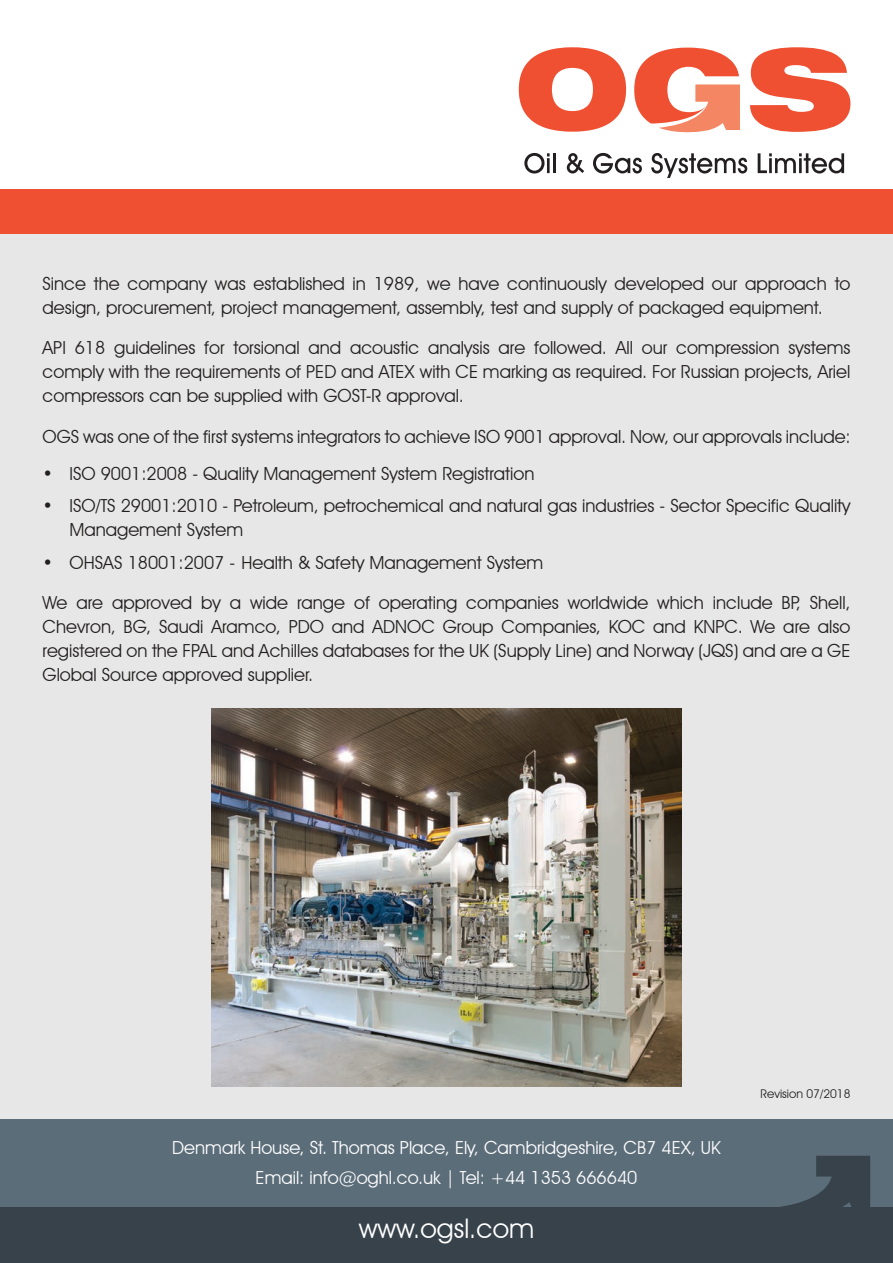
<style>
.page{position:relative;width:893px;height:1263px;background:#fff}
.page>*{position:absolute;margin:0;border:0;box-sizing:border-box;transform-origin:0 0}
.t1{font:27px "Avant Garde IT Cby BT";color:#fff}
.t2{font:18px/24px "Avant Garde IT Cby BT";color:#231f20}
.t3{font:18px/30.2px "Avant Garde IT Cby BT";color:#fff;text-align:center}
.t4{font:12px "Avant Garde IT Cby BT";color:#231f20}
</style>
<div class="page">
<div style="left:0;top:234px;width:893px;height:897px;background:#e6e7e6"></div>
<svg style="left:519px;top:47px;width:107px;height:85px"></svg>
<svg style="left:750px;top:47px;width:100px;height:85px"></svg>
<svg style="left:634px;top:48px;width:106px;height:85px"></svg>
<svg style="left:524px;top:153px;width:26px;height:20px"></svg>
<hr style="left:553px;top:153px;width:2px;height:20px;background:#231f20">
<svg style="left:567px;top:153px;width:17px;height:20px"></svg>
<svg style="left:593px;top:153px;width:49px;height:20px"></svg>
<svg style="left:651px;top:153px;width:96px;height:25px"></svg>
<svg style="left:758px;top:153px;width:86px;height:20px"></svg>
<div style="left:0;top:1119px;width:893px;height:89px;background:#5c6d7a"></div>
<div style="left:0;top:1208px;width:893px;height:55px;background:#37424a"></div>
<svg style="left:772px;top:1156px;width:98px;height:52px"></svg>
<div style="left:0;top:189px;width:893px;height:45px;background:#ef5032"></div>
<img style="left:211px;top:708px;width:471px;height:378px">
<p class="t2" style="left:43px;top:272px;width:809px">Since the company was established in 1989, we have continuously developed our approach to design, procurement, project management, assembly, test and supply of packaged equipment.</p>
<p class="t2" style="left:43px;top:335px;width:809px;text-align:justify">API 618 guidelines for torsional and acoustic analysis are followed. All our compression systems comply with the requirements of PED and ATEX with CE marking as required. For Russian projects, Ariel compressors can be supplied with GOST-R approval.</p>
<p class="t2" style="left:43px;top:425px;width:809px">OGS was one of the first systems integrators to achieve ISO 9001 approval. Now, our approvals include:</p>
<p class="t2" style="left:43px;top:461px;width:493px">• ISO 9001:2008 - Quality Management System Registration</p>
<p class="t2" style="left:70px;top:494px;width:782px;text-indent:-27px">• ISO/TS 29001:2010 - Petroleum, petrochemical and natural gas industries - Sector Specific Quality<br>Management System</p>
<p class="t2" style="left:43px;top:550px;width:502px">• OHSAS 18001:2007 - Health &amp; Safety Management System</p>
<p class="t2" style="left:43px;top:590px;width:809px;text-align:justify">We are approved by a wide range of operating companies worldwide which include BP, Shell, Chevron, BG, Saudi Aramco, PDO and ADNOC Group Companies, KOC and KNPC. We are also registered on the FPAL and Achilles databases for the UK (Supply Line) and Norway (JQS) and are a GE Global Source approved supplier.</p>
<p class="t3" style="left:172px;top:1132px;width:550px">Denmark House, St. Thomas Place, Ely, Cambridgeshire, CB7 4EX, UK<br>Email: info@oghl.co.uk | Tel: +44 1353 666640</p>
<h1 class="t1" style="left:359px;top:1212px;width:177px">www.ogsl.com</h1>
<p class="t4" style="left:761px;top:1086px;width:91px">Revision 07/2018</p>
</div>
